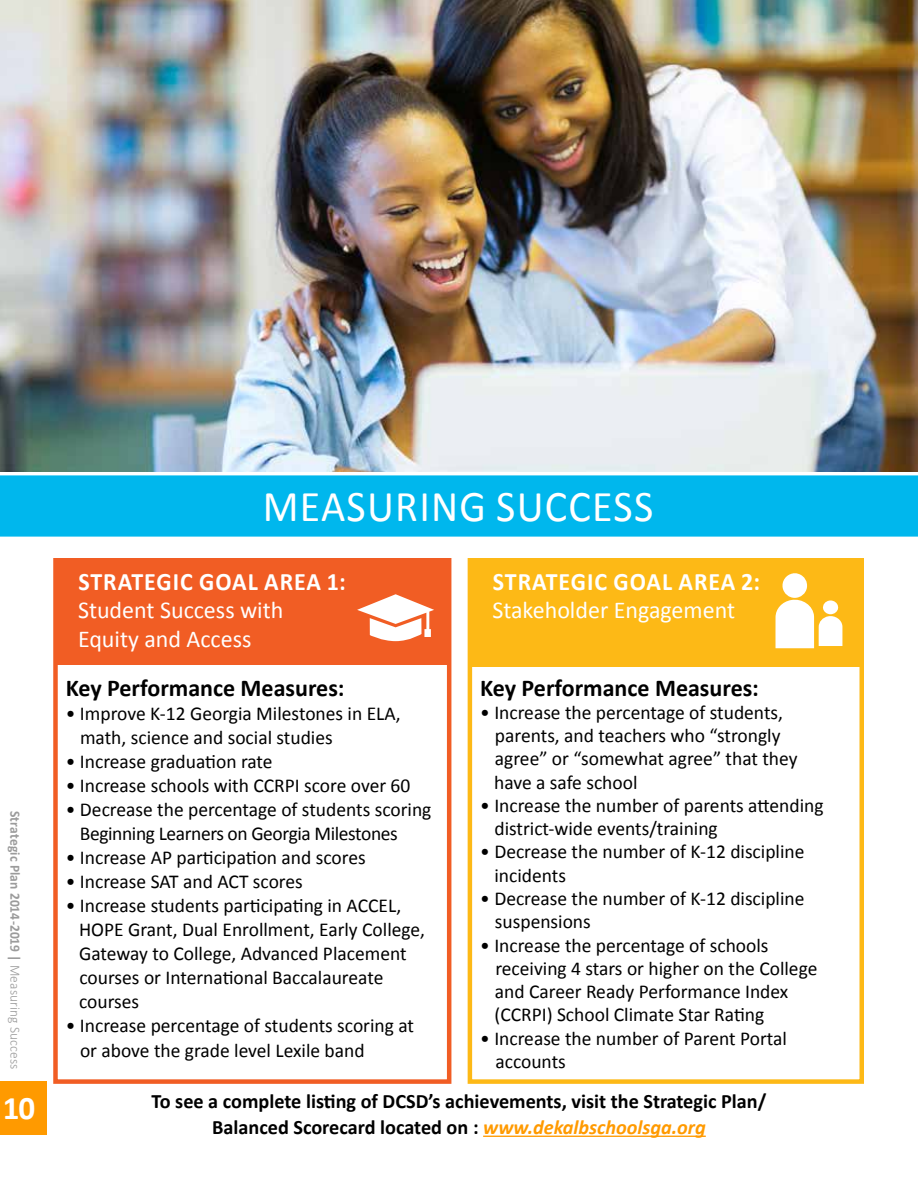
<style>
.page{position:relative;width:918px;height:1188px;background:#fff}
.page>*{position:absolute;margin:0;border:0;box-sizing:border-box;transform-origin:0 0}
.t1{font:44.1px "Calibri";letter-spacing:.03em;color:#fff;scale:.95 1}
.t2{font:700 33px "Calibri";color:#fff}
.t3{font:700 25.2px "Calibri";letter-spacing:.04em;color:#fff;scale:.95 1}
.t4{font:24.3px/28.8px "Calibri";color:#fff}
.t5{font:700 24.3px "Calibri";color:#000}
.t6{font:700 20.4px/25.8px "Calibri";color:#000;text-align:center}
.t7{font:19.65px/23.2px "Calibri";color:#000}
.t8{font:700 14.1px "Calibri";letter-spacing:.01em;color:#9b9b9b;scale:.95 1}
.s1{font-weight:300}
.s2{font-style:italic;color:#ff9a00}
</style>
<div class="page">
<div style="left:54px;top:558px;width:396px;height:107px;background:#f15d24"></div>
<div style="left:469px;top:560px;width:391px;height:107px;background:#fdb916"></div>
<svg style="left:0;top:471px;width:918px;height:66px;background:#11bbed"></svg>
<div style="left:53px;top:558px;width:398px;height:526px;border:4px solid #f15d24"></div>
<div style="left:468px;top:558px;width:396px;height:526px;border:4px solid #fdb916"></div>
<svg style="left:775px;top:573px;width:67px;height:75px"></svg>
<div style="left:0;top:1081px;width:47px;height:53px;background:#ff9a00"></div>
<svg style="left:357px;top:594px;width:77px;height:47px"></svg>
<img style="left:0;top:0;width:918px;height:471px">
<hr style="left:483px;top:1136px;width:223px;height:1px;background:#ff9a00">
<p class="t8" style="left:25px;top:811px;width:274px;rotate:90deg">Strategic Plan 2014-2019 | <span class="s1">Measuring Success</span></p>
<h2 class="t2" style="left:3px;top:1085px;width:34px">10</h2>
<h1 class="t1" style="left:263px;top:478px;width:413px">MEASURING SUCCESS</h1>
<p class="t3" style="left:78px;top:563px;width:283px">STRATEGIC GOAL AREA 1:</p>
<p class="t4" style="left:78px;top:596px;width:207px">Student Success with<br>Equity and Access</p>
<p class="t5" style="left:66px;top:670px;width:280px">Key Performance Measures:</p>
<p class="t7" style="left:80px;top:701px;width:322px;line-height:24px;text-indent:-14px">• Improve K-12 Georgia Milestones in ELA, math, science and social studies</p>
<p class="t7" style="left:66px;top:750px;width:208px">• Increase graduation rate</p>
<p class="t7" style="left:66px;top:774px;width:346px">• Increase schools with CCRPI score over 60</p>
<p class="t7" style="left:80px;top:797px;width:353px;line-height:24px;text-indent:-14px">• Decrease the percentage of students scoring<br>Beginning Learners on Georgia Milestones</p>
<p class="t7" style="left:66px;top:846px;width:301px">• Increase AP participation and scores</p>
<p class="t7" style="left:66px;top:870px;width:238px">• Increase SAT and ACT scores</p>
<p class="t7" style="left:79px;top:893px;width:348px;line-height:24px;text-indent:-13px">• Increase students participating in ACCEL, HOPE Grant, Dual Enrollment, Early College, Gateway to College, Advanced Placement courses or International Baccalaureate courses</p>
<p class="t7" style="left:80px;top:1013px;width:336px;line-height:25.5px;text-indent:-14px">• Increase percentage of students scoring at or above the grade level Lexile band</p>
<p class="t3" style="left:493px;top:563px;width:283px">STRATEGIC GOAL AREA 2:</p>
<p class="t4" style="left:492px;top:596px;width:244px">Stakeholder Engagement</p>
<p class="t5" style="left:480px;top:670px;width:280px">Key Performance Measures:</p>
<p class="t7" style="left:494px;top:701px;width:305px;text-indent:-14px">• Increase the percentage of students, parents, and teachers who “strongly agree” or “somewhat agree” that they have a safe school</p>
<p class="t7" style="left:494px;top:794px;width:331px;text-indent:-14px">• Increase the number of parents attending district-wide events/training</p>
<p class="t7" style="left:494px;top:840px;width:312px;text-indent:-14px">• Decrease the number of K-12 discipline incidents</p>
<p class="t7" style="left:495px;top:887px;width:311px;text-indent:-15px">• Decrease the number of K-12 discipline suspensions</p>
<p class="t7" style="left:494px;top:933px;width:325px;text-indent:-14px">• Increase the percentage of schools receiving 4 stars or higher on the College and Career Ready Performance Index (CCRPI) School Climate Star Rating</p>
<p class="t7" style="left:495px;top:1026px;width:293px;text-indent:-15px">• Increase the number of Parent Portal accounts</p>
<p class="t6" style="left:152px;top:1088px;width:616px">To see a complete listing of DCSD’s achievements, visit the Strategic Plan/<br>Balanced Scorecard located on : <span class="s2">www.dekalbschoolsga.org</span></p>
</div>
